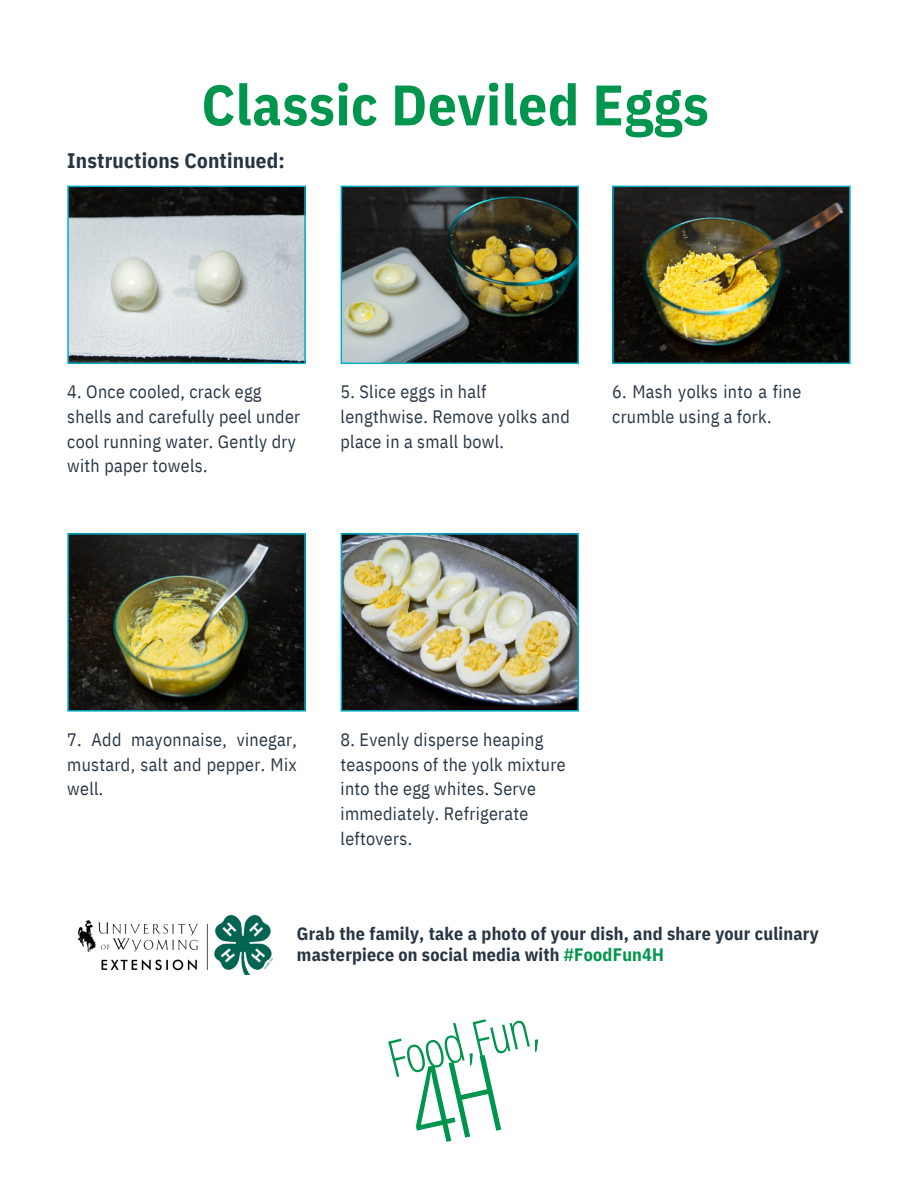
<style>
.page{position:relative;width:918px;height:1188px;background:#fff}
.page>*{position:absolute;margin:0;border:0;box-sizing:border-box;transform-origin:0 0}
.t1{font:700 57px "IBM Plex Sans Cond";letter-spacing:.01em;color:#00954c}
.t2{font:300 50.85px "Open Sans Condensed";color:#00954c}
.t3{font:700 21px "IBM Plex Sans Cond";letter-spacing:.01em;color:#283543}
.t4{font:18px/24.8px "IBM Plex Sans Cond";letter-spacing:.02em;color:#283543}
.t5{font:700 18px/21.3px "IBM Plex Sans Cond";letter-spacing:.01em;color:#283543}
.s1{color:#00954c}
</style>
<div class="page">
<svg style="left:67px;top:186px;width:239px;height:178px;background:#a6afb1"></svg>
<img style="left:612px;top:186px;width:239px;height:178px">
<img style="left:341px;top:186px;width:238px;height:178px">
<img style="left:67px;top:533px;width:239px;height:179px">
<img style="left:341px;top:533px;width:238px;height:179px">
<img style="left:79px;top:915px;width:193px;height:59px">
<h1 class="t1" style="left:202px;top:67px;width:509px">Classic Deviled Eggs</h1>
<p class="t3" style="left:67px;top:147px;width:219px">Instructions Continued:</p>
<p class="t4" style="left:67px;top:379px;width:234px">4. Once cooled, crack egg shells and carefully peel under cool running water. Gently dry with paper towels.</p>
<p class="t4" style="left:341px;top:379px;width:231px">5. Slice eggs in half lengthwise. Remove yolks and place in a small bowl.</p>
<p class="t4" style="left:612px;top:379px;width:191px">6. Mash yolks into a fine crumble using a fork.</p>
<p class="t4" style="left:67px;top:727px;width:231px;text-align:justify">7. Add mayonnaise, vinegar, mustard, salt and pepper. Mix well.</p>
<p class="t4" style="left:341px;top:727px;width:227px">8. Evenly disperse heaping teaspoons of the yolk mixture into the egg whites. Serve immediately. Refrigerate leftovers.</p>
<p class="t5" style="left:297px;top:922px;width:523px">Grab the family, take a photo of your dish, and share your culinary masterpiece on social media with <span class="s1">#FoodFun4H</span></p>
<h2 class="t2" style="left:465px;top:1006px;width:68px;rotate:-13deg">Fun,</h2>
<h2 class="t2" style="left:380px;top:1025px;width:88px;rotate:-14deg">Food,</h2>
</div>
